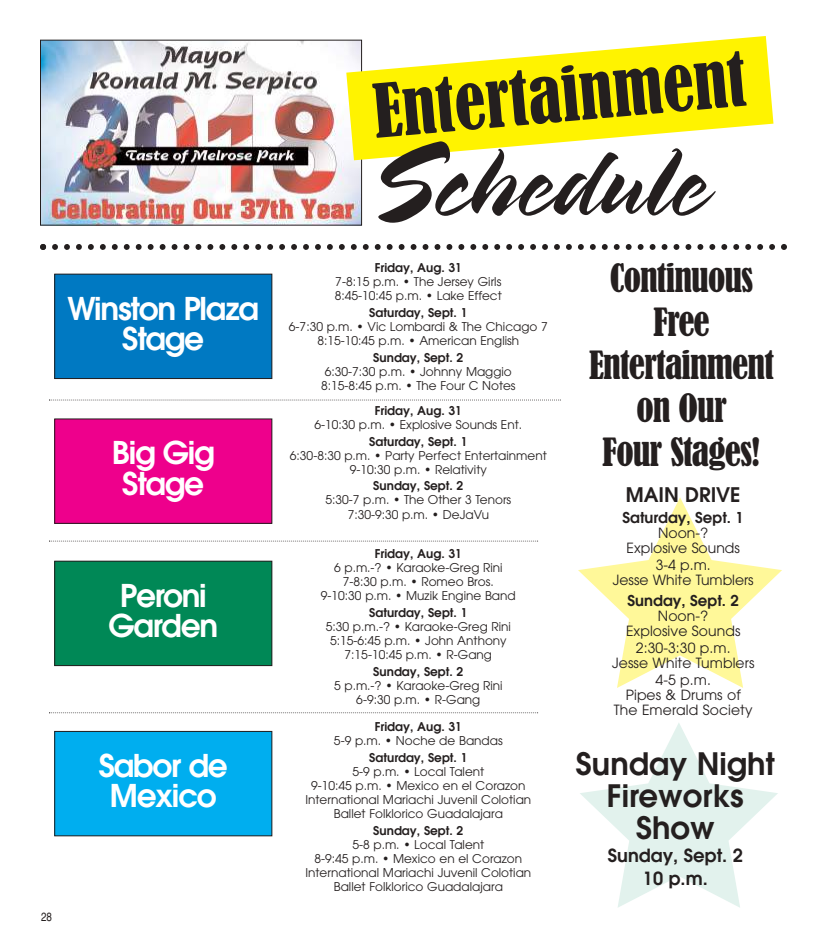
<style>
.page{position:relative;width:828px;height:945px;background:#fff}
.page>*{position:absolute;margin:0;border:0;box-sizing:border-box;transform-origin:0 0}
.t1{font:109.1px "Spring LP";color:#241f1f}
.t2{font:condensed 69px "Bernard";color:#241f1f}
.t3{font:condensed 36.1px/43.4px "Bernard";letter-spacing:-.025em;color:#241f1f;text-align:center}
.t4{font:600 31.2px/30.6px "Avant Garde";letter-spacing:-.04em;color:#fff;text-align:center}
.t5{font:600 30.7px/31.8px "Avant Garde";color:#241f1f;text-align:center}
.t6{font:600 20px "Avant Garde";color:#241f1f}
.t7{font:600 18.1px/23px "Avant Garde";color:#241f1f;text-align:center}
.t8{font:600 14.9px "Avant Garde";color:#241f1f}
.t9{font:14px/15px "Avant Garde";letter-spacing:.005em;color:#241f1f;text-align:center}
.t10{font:12.1px/14.1px "Avant Garde";color:#241f1f;text-align:center}
.t11{font:600 12.1px "Avant Garde";color:#241f1f}
.t12{font:condensed 12px "Helvetica";color:#241f1f}
</style>
<div class="page">
<div style="left:55px;top:274px;width:217px;height:105px;background:#0079c2"></div>
<div style="left:54px;top:274px;width:218px;height:105px;border:1px solid #241f1f"></div>
<div style="left:55px;top:419px;width:217px;height:104px;background:#ee008c"></div>
<div style="left:54px;top:419px;width:218px;height:105px;border:1px solid #241f1f"></div>
<div style="left:55px;top:561px;width:217px;height:105px;background:#008856"></div>
<div style="left:54px;top:561px;width:218px;height:105px;border:1px solid #241f1f"></div>
<svg style="left:40px;top:244px;width:747px;height:6px"></svg>
<svg style="left:49px;top:400px;width:512px;height:1px"></svg>
<svg style="left:49px;top:541px;width:489px;height:1px"></svg>
<img style="left:42px;top:42px;width:318px;height:182px">
<svg style="left:346px;top:36px;width:427px;height:124px;fill:#fff300"></svg>
<div style="left:55px;top:731px;width:217px;height:105px;background:#00aeef"></div>
<div style="left:54px;top:731px;width:218px;height:105px;border:1px solid #241f1f"></div>
<svg style="left:49px;top:712px;width:489px;height:1px"></svg>
<svg style="left:578px;top:497px;width:204px;height:191px"></svg>
<svg style="left:580px;top:723px;width:198px;height:185px"></svg>
<h2 class="t2" style="left:370px;top:72px;width:375px;rotate:-5deg">Entertainment</h2>
<h1 class="t1" style="left:366px;top:117px;width:341px">Schedule</h1>
<p class="t12" style="left:41px;top:910px;width:12px">28</p>
<h3 class="t4" style="left:68px;top:292px;width:193px">Winston Plaza<br>Stage</h3>
<h3 class="t4" style="left:112px;top:437px;width:104px">Big Gig<br>Stage</h3>
<h3 class="t4" style="left:108px;top:579px;width:111px">Peroni<br>Garden</h3>
<p class="t11" style="left:375px;top:260px;width:89px">Friday, Aug. 31</p>
<p class="t10" style="left:335px;top:275px;width:169px;text-align:left">7-8:15 p.m. • The Jersey Girls<br>8:45-10:45 p.m. • Lake Effect</p>
<p class="t11" style="left:369px;top:304px;width:100px">Saturday, Sept. 1</p>
<p class="t10" style="left:289px;top:319px;width:260px">6-7:30 p.m. • Vic Lombardi &amp; The Chicago 7<br>8:15-10:45 p.m. • American English</p>
<p class="t11" style="left:373px;top:349px;width:92px">Sunday, Sept. 2</p>
<p class="t10" style="left:321px;top:364px;width:196px">6:30-7:30 p.m. • Johnny Maggio<br>8:15-8:45 p.m. • The Four C Notes</p>
<p class="t11" style="left:375px;top:403px;width:89px">Friday, Aug. 31</p>
<p class="t10" style="left:315px;top:417px;width:209px">6-10:30 p.m. • Explosive Sounds Ent.</p>
<p class="t11" style="left:369px;top:433px;width:100px">Saturday, Sept. 1</p>
<p class="t10" style="left:290px;top:448px;width:258px">6:30-8:30 p.m. • Party Perfect Entertainment<br>9-10:30 p.m. • Relativity</p>
<p class="t11" style="left:373px;top:478px;width:92px">Sunday, Sept. 2</p>
<p class="t10" style="left:325px;top:493px;width:187px">5:30-7 p.m. • The Other 3 Tenors<br>7:30-9:30 p.m. • DeJaVu</p>
<p class="t11" style="left:375px;top:545px;width:89px">Friday, Aug. 31</p>
<p class="t10" style="left:321px;top:560px;width:196px">6 p.m.-? • Karaoke-Greg Rini<br>7-8:30 p.m. • Romeo Bros.<br>9-10:30 p.m. • Muzik Engine Band</p>
<p class="t11" style="left:369px;top:604px;width:100px">Saturday, Sept. 1</p>
<p class="t10" style="left:326px;top:619px;width:187px">5:30 p.m.-? • Karaoke-Greg Rini<br>5:15-6:45 p.m. • John Anthony<br>7:15-10:45 p.m. • R-Gang</p>
<p class="t11" style="left:373px;top:663px;width:92px">Sunday, Sept. 2</p>
<p class="t10" style="left:334px;top:678px;width:170px">5 p.m.-? • Karaoke-Greg Rini<br>6-9:30 p.m. • R-Gang</p>
<h3 class="t3" style="left:589px;top:257px;width:187px">Continuous<br>Free<br>Entertainment on Our<br>Four Stages!</h3>
<h3 class="t6" style="left:626px;top:482px;width:116px">MAIN DRIVE</h3>
<p class="t8" style="left:623px;top:508px;width:123px">Saturday, Sept. 1</p>
<p class="t9" style="left:627px;top:525px;width:115px">Noon-?<br>Explosive Sounds</p>
<p class="t9" style="left:613px;top:557px;width:143px">3-4 p.m.<br>Jesse White Tumblers</p>
<p class="t8" style="left:628px;top:591px;width:113px">Sunday, Sept. 2</p>
<p class="t9" style="left:626px;top:609px;width:116px">Noon-?<br>Explosive Sounds</p>
<p class="t9" style="left:612px;top:641px;width:144px">2:30-3:30 p.m.<br>Jesse White Tumblers</p>
<p class="t9" style="left:614px;top:673px;width:140px">4-5 p.m.<br>Pipes &amp; Drums of<br>The Emerald Society</p>
<p class="t11" style="left:375px;top:719px;width:89px">Friday, Aug. 31</p>
<p class="t10" style="left:334px;top:734px;width:170px">5-9 p.m. • Noche de Bandas</p>
<p class="t11" style="left:369px;top:749px;width:100px">Saturday, Sept. 1</p>
<p class="t10" style="left:305px;top:764px;width:227px">5-9 p.m. • Local Talent<br>9-10:45 p.m. • Mexico en el Corazon<br>International Mariachi Juvenil Colotian<br>Ballet Folklorico Guadalajara</p>
<p class="t11" style="left:373px;top:822px;width:92px">Sunday, Sept. 2</p>
<p class="t10" style="left:305px;top:837px;width:227px">5-8 p.m. • Local Talent<br>8-9:45 p.m. • Mexico en el Corazon<br>International Mariachi Juvenil Colotian<br>Ballet Folklorico Guadalajara</p>
<h3 class="t4" style="left:99px;top:750px;width:131px">Sabor de<br>Mexico</h3>
<h3 class="t5" style="left:576px;top:747px;width:200px">Sunday Night<br>Fireworks<br>Show</h3>
<h3 class="t7" style="left:608px;top:843px;width:136px">Sunday, Sept. 2<br>10 p.m.</h3>
</div>
